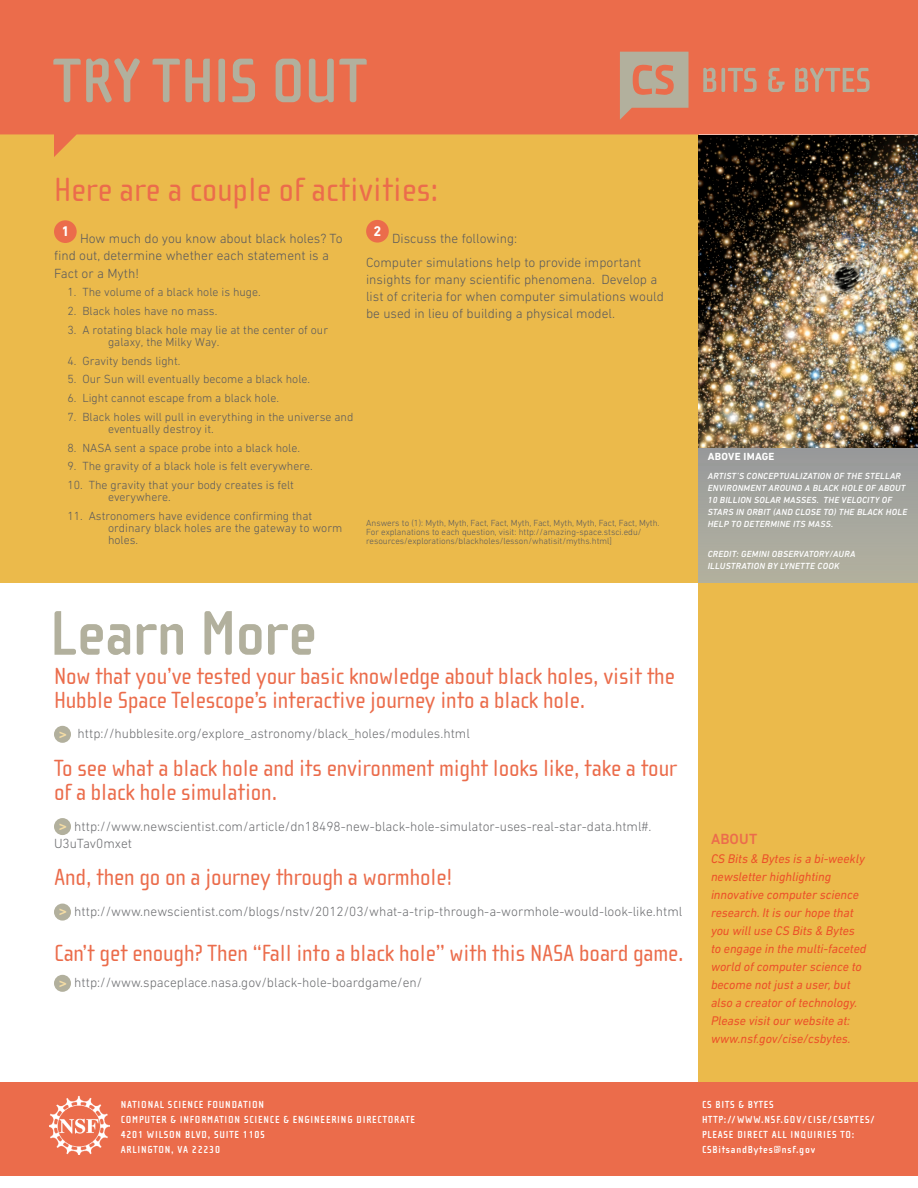
<style>
.page{position:relative;width:918px;height:1188px;background:#fff}
.page>*{position:absolute;margin:0;border:0;box-sizing:border-box;transform-origin:0 0}
.t1{font:700 64.5px "Cholla Sans";letter-spacing:.005em;color:#b2b09d}
.t2{font:34.5px "Cholla Sans";letter-spacing:.005em;color:#eb6c4b}
.Body{font:24px/24px "Cholla Sans";letter-spacing:-.005em;color:#eb6c4b}
.t3{font:500 15px "DIN Next LT Pro";letter-spacing:.01em;color:#eb6c4b}
.t4{font:500 15px "DIN Next LT Pro";color:#f5dda5}
.t5{font:700 14.25px "DIN Next LT Pro";color:#fff}
.Body-2{font:300 13.5px/17.2px "DIN Next LT Pro";color:#6c6d70}
.Body_Slightly_Darker{font:300 13.5px/17.2px "DIN Next LT Pro";color:#5a5a5d}
.t6{font:italic 12.75px/18px "DIN Next LT Pro";letter-spacing:-.005em;color:#ec5028}
.Body_Slightly_Darker-2{font:300 12px/12px "DIN Next LT Pro";color:#5a5a5d}
.t7{font:700 10.5px/15px "Cholla Sans";letter-spacing:.075em;color:#fff}
.t8{font:700 10.5px "DIN Next LT Pro";letter-spacing:.025em;color:#fff}
.t9{font:italic 500 9px/12px "DIN Next LT Pro";letter-spacing:.025em;color:#fff}
.Body_Slightly_Darker-3{font:300 9px/9px "DIN Next LT Pro";color:#5a5a5d}
</style>
<div class="page">
<div style="left:0;top:42px;width:699px;height:540px;background:#ebba4b"></div>
<svg style="left:0;top:0;width:918px;height:157px;fill:#eb6c4b"></svg>
<div style="left:699px;top:582px;width:219px;height:532px;background:#ebba4b"></div>
<div style="left:0;top:1082px;width:918px;height:94px;background:#eb6c4b"></div>
<div style="left:54px;top:220px;width:23px;height:23px;background:#eb6c4b;border-radius:50%"></div>
<div style="left:366px;top:220px;width:23px;height:23px;background:#eb6c4b;border-radius:50%"></div>
<svg style="left:703px;top:68px;width:167px;height:24px"></svg>
<img style="left:49px;top:1096px;width:60px;height:58px">
<div style="left:54px;top:726px;width:17px;height:17px;background:#b2b09d;border-radius:50%"></div>
<div style="left:54px;top:818px;width:17px;height:17px;background:#b2b09d;border-radius:50%"></div>
<div style="left:54px;top:904px;width:17px;height:17px;background:#b2b09d;border-radius:50%"></div>
<div style="left:54px;top:975px;width:17px;height:17px;background:#b2b09d;border-radius:50%"></div>
<div style="left:699px;top:437px;width:219px;height:145px;background:linear-gradient(to right,#a5a59d,#a5a59d)"></div>
<svg style="left:620px;top:52px;width:69px;height:68px"></svg>
<img style="left:699px;top:135px;width:219px;height:313px">
<p class="t1" style="left:54px;top:46px;width:314px">TRY THIS OUT</p>
<p class="t2" style="left:54px;top:171px;width:386px">Here are a couple of activities:</p>
<p class="t5" style="left:61px;top:223px;width:9px">1</p>
<p class="Body_Slightly_Darker" style="left:54px;top:230px;width:290px;text-indent:26px">How much do you know about black holes? To find out, determine whether each statement is a<br>Fact or a Myth!</p>
<p class="Body_Slightly_Darker-2" style="left:68px;top:286px;width:195px">1. The volume of a black hole is huge.</p>
<p class="Body_Slightly_Darker-2" style="left:68px;top:305px;width:151px">2. Black holes have no mass.</p>
<p class="Body_Slightly_Darker-2" style="left:108px;top:324px;width:222px;text-indent:-40px">3. A rotating black hole may lie at the center of our galaxy, the Milky Way.</p>
<p class="Body_Slightly_Darker-2" style="left:68px;top:354px;width:114px">4. Gravity bends light.</p>
<p class="Body_Slightly_Darker-2" style="left:68px;top:373px;width:244px">5. Our Sun will eventually become a black hole.</p>
<p class="Body_Slightly_Darker-2" style="left:68px;top:392px;width:213px">6. Light cannot escape from a black hole.</p>
<p class="Body_Slightly_Darker-2" style="left:108px;top:411px;width:247px;text-indent:-40px">7. Black holes will pull in everything in the universe and eventually destroy it.</p>
<p class="Body_Slightly_Darker-2" style="left:68px;top:441px;width:234px">8. NASA sent a space probe into a black hole.</p>
<p class="Body_Slightly_Darker-2" style="left:68px;top:460px;width:247px">9. The gravity of a black hole is felt everywhere.</p>
<p class="Body_Slightly_Darker-2" style="left:108px;top:479px;width:188px;text-indent:-40px">10. The gravity that your body creates is felt everywhere.</p>
<p class="Body_Slightly_Darker-2" style="left:108px;top:510px;width:236px;text-indent:-40px">11. Astronomers have evidence confirming that ordinary black holes are the gateway to worm holes.</p>
<p class="t5" style="left:373px;top:223px;width:9px">2</p>
<p class="Body_Slightly_Darker" style="left:392px;top:229px;width:126px">Discuss the following:</p>
<p class="Body_Slightly_Darker" style="left:366px;top:253px;width:299px">Computer simulations help to provide important insights for many scientific phenomena. Develop a list of criteria for when computer simulations would be used in lieu of building a physical model.</p>
<p class="Body_Slightly_Darker-3" style="left:366px;top:518px;width:295px">Answers to (1): Myth, Myth, Fact, Fact, Myth, Fact, Myth, Myth, Fact, Fact, Myth.<br>For explanations to each question, visit: http://amazing-space.stsci.edu/ resources/explorations/blackholes/lesson/whatisit/myths.html]</p>
<p class="t1" style="left:50px;top:598px;width:268px">Learn More</p>
<p class="Body" style="left:54px;top:664px;width:622px">Now that you’ve tested your basic knowledge about black holes, visit the<br>Hubble Space Telescope’s interactive journey into a black hole.</p>
<p class="t4" style="left:59px;top:725px;width:10px">&gt;</p>
<p class="Body-2" style="left:78px;top:725px;width:394px">http://hubblesite.org/explore_astronomy/black_holes/modules.html</p>
<p class="Body" style="left:54px;top:756px;width:625px">To see what a black hole and its environment might looks like, take a tour of a black hole simulation.</p>
<p class="t4" style="left:59px;top:817px;width:10px">&gt;</p>
<p class="Body-2" style="left:54px;top:817px;width:599px;text-indent:20px">http://www.newscientist.com/article/dn18498-new-black-hole-simulator-uses-real-star-data.html#.<br>U3uTav0mxet</p>
<p class="Body" style="left:54px;top:866px;width:400px">And, then go on a journey through a wormhole!</p>
<p class="t4" style="left:59px;top:903px;width:10px">&gt;</p>
<p class="Body-2" style="left:74px;top:903px;width:610px">http://www.newscientist.com/blogs/nstv/2012/03/what-a-trip-through-a-wormhole-would-look-like.html</p>
<p class="Body" style="left:54px;top:942px;width:631px">Can’t get enough? Then “Fall into a black hole” with this NASA board game.</p>
<p class="t4" style="left:59px;top:974px;width:10px">&gt;</p>
<p class="Body-2" style="left:74px;top:974px;width:350px">http://www.spaceplace.nasa.gov/black-hole-boardgame/en/</p>
<p class="t8" style="left:708px;top:450px;width:68px">ABOVE IMAGE</p>
<p class="t9" style="left:708px;top:469px;width:201px">ARTIST’S CONCEPTUALIZATION OF THE STELLAR ENVIRONMENT AROUND A BLACK HOLE OF ABOUT 10 BILLION SOLAR MASSES. THE VELOCITY OF STARS IN ORBIT (AND CLOSE TO) THE BLACK HOLE HELP TO DETERMINE ITS MASS.</p>
<p class="t9" style="left:708px;top:548px;width:149px">CREDIT: GEMINI OBSERVATORY/AURA<br>ILLUSTRATION BY LYNETTE COOK</p>
<p class="t3" style="left:711px;top:830px;width:48px">ABOUT</p>
<p class="t6" style="left:711px;top:850px;width:157px">CS Bits &amp; Bytes is a bi-weekly newsletter highlighting innovative computer science research. It is our hope that you will use CS Bits &amp; Bytes to engage in the multi-faceted world of computer science to become not just a user, but also a creator of technology.<br>Please visit our website at: www.nsf.gov/cise/csbytes.</p>
<p class="t7" style="left:121px;top:1097px;width:296px">NATIONAL SCIENCE FOUNDATION<br>COMPUTER &amp; INFORMATION SCIENCE &amp; ENGINEERING DIRECTORATE 4201 WILSON BLVD, SUITE 1105<br>ARLINGTON, VA 22230</p>
<p class="t7" style="left:702px;top:1097px;width:174px">CS BITS &amp; BYTES<br>HTTP://WWW.NSF.GOV/CISE/CSBYTES/<br>PLEASE DIRECT ALL INQUIRIES TO:<br>CSBitsandBytes@nsf.gov</p>
</div>
